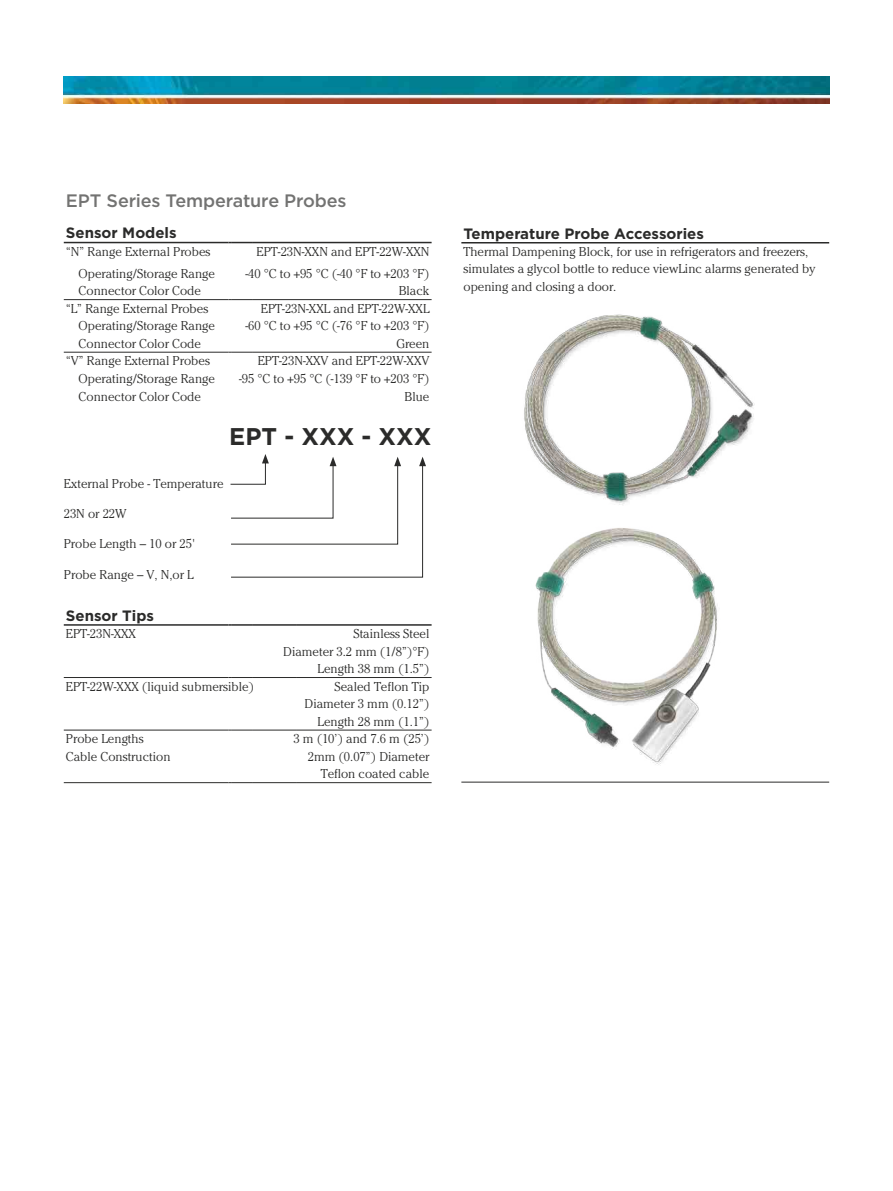
<style>
.page{position:relative;width:893px;height:1191px;background:#fff}
.page>*{position:absolute;margin:0;border:0;box-sizing:border-box;transform-origin:0 0}
.t1{font:700 24.15px "Gotham";color:#2b2b2a}
.t2{font:500 18px "Gotham";letter-spacing:-.01em;color:#737372}
.t3{font:700 15px "Gotham";color:#2b2b2a}
.t4{font:300 12.75px/17.5px "Cheltenham Std";color:#2b2b2a;text-align:right}
</style>
<div class="page">
<img style="left:64px;top:77px;width:765px;height:27px">
<img style="left:524px;top:314px;width:231px;height:170px">
<img style="left:535px;top:484px;width:183px;height:281px">
<hr style="left:461px;top:242px;width:368px;height:1px;background:#2b2b2a">
<hr style="left:461px;top:781px;width:368px;height:1px;background:#2b2b2a">
<hr style="left:64px;top:242px;width:165px;height:1px;background:#2b2b2a">
<svg style="left:229px;top:242px;width:23px;height:1px"></svg>
<hr style="left:252px;top:242px;width:180px;height:1px;background:#2b2b2a">
<hr style="left:64px;top:299px;width:165px;height:1px;background:#2b2b2a">
<svg style="left:229px;top:299px;width:23px;height:1px"></svg>
<hr style="left:252px;top:299px;width:180px;height:1px;background:#2b2b2a">
<hr style="left:64px;top:352px;width:165px;height:1px;background:#2b2b2a">
<svg style="left:229px;top:352px;width:23px;height:1px"></svg>
<hr style="left:252px;top:352px;width:180px;height:1px;background:#2b2b2a">
<hr style="left:64px;top:624px;width:165px;height:1px;background:#2b2b2a">
<svg style="left:229px;top:624px;width:23px;height:1px"></svg>
<hr style="left:252px;top:624px;width:45px;height:1px;background:#2b2b2a">
<hr style="left:297px;top:624px;width:135px;height:1px;background:#2b2b2a">
<hr style="left:64px;top:677px;width:165px;height:1px;background:#2b2b2a">
<svg style="left:229px;top:677px;width:23px;height:1px"></svg>
<hr style="left:252px;top:677px;width:45px;height:1px;background:#2b2b2a">
<hr style="left:297px;top:677px;width:135px;height:1px;background:#2b2b2a">
<hr style="left:64px;top:729px;width:165px;height:1px;background:#2b2b2a">
<svg style="left:229px;top:729px;width:23px;height:1px"></svg>
<hr style="left:252px;top:729px;width:45px;height:1px;background:#2b2b2a">
<hr style="left:297px;top:729px;width:135px;height:1px;background:#2b2b2a">
<hr style="left:64px;top:782px;width:165px;height:1px;background:#2b2b2a">
<svg style="left:229px;top:782px;width:23px;height:1px"></svg>
<hr style="left:252px;top:782px;width:45px;height:1px;background:#2b2b2a">
<hr style="left:297px;top:782px;width:135px;height:1px;background:#2b2b2a">
<svg style="left:230px;top:454px;width:196px;height:124px"></svg>
<h2 class="t2" style="left:66px;top:188px;width:282px">EPT Series Temperature Probes</h2>
<p class="t3" style="left:66px;top:223px;width:112px">Sensor Models</p>
<p class="t4" style="left:66px;top:242px;width:146px">“N” Range External Probes</p>
<p class="t4" style="left:257px;top:242px;width:174px">EPT-23N-XXN and EPT-22W-XXN</p>
<p class="t4" style="left:79px;top:264px;width:138px">Operating/Storage Range</p>
<p class="t4" style="left:245px;top:264px;width:186px">-40 °C to +95 °C (-40 °F to +203 °F)</p>
<p class="t4" style="left:79px;top:282px;width:124px">Connector Color Code</p>
<p class="t4" style="left:399px;top:282px;width:32px">Black</p>
<p class="t4" style="left:66px;top:300px;width:144px">“L” Range External Probes</p>
<p class="t4" style="left:261px;top:300px;width:170px">EPT-23N-XXL and EPT-22W-XXL</p>
<p class="t4" style="left:79px;top:317px;width:138px">Operating/Storage Range</p>
<p class="t4" style="left:245px;top:317px;width:186px">-60 °C to +95 °C (-76 °F to +203 °F)</p>
<p class="t4" style="left:79px;top:335px;width:124px">Connector Color Code</p>
<p class="t4" style="left:396px;top:335px;width:34px">Green</p>
<p class="t4" style="left:66px;top:352px;width:146px">“V” Range External Probes</p>
<p class="t4" style="left:258px;top:352px;width:173px">EPT-23N-XXV and EPT-22W-XXV</p>
<p class="t4" style="left:79px;top:370px;width:138px">Operating/Storage Range</p>
<p class="t4" style="left:239px;top:370px;width:192px">-95 °C to +95 °C (-139 °F to +203 °F)</p>
<p class="t4" style="left:79px;top:387px;width:124px">Connector Color Code</p>
<p class="t4" style="left:405px;top:387px;width:26px">Blue</p>
<h1 class="t1" style="left:229px;top:420px;width:204px">EPT - XXX - XXX</h1>
<p class="t4" style="left:64px;top:474px;width:161px">External Probe - Temperature</p>
<p class="t4" style="left:64px;top:504px;width:64px">23N or 22W</p>
<p class="t4" style="left:64px;top:535px;width:133px">Probe Length – 10 or 25'</p>
<p class="t4" style="left:64px;top:566px;width:131px">Probe Range – V, N,or L</p>
<p class="t3" style="left:66px;top:605px;width:90px">Sensor Tips</p>
<p class="t4" style="left:66px;top:625px;width:72px">EPT-23N-XXX</p>
<p class="t4" style="left:283px;top:625px;width:148px">Stainless Steel<br>Diameter 3.2 mm (1/8”)°F)<br>Length 38 mm (1.5”)</p>
<p class="t4" style="left:66px;top:677px;width:190px">EPT-22W-XXX (liquid submersible)</p>
<p class="t4" style="left:305px;top:677px;width:126px">Sealed Teflon Tip<br>Diameter 3 mm (0.12”)<br>Length 28 mm (1.1”)</p>
<p class="t4" style="left:66px;top:730px;width:79px">Probe Lengths</p>
<p class="t4" style="left:293px;top:730px;width:138px">3 m (10’) and 7.6 m (25’)</p>
<p class="t4" style="left:66px;top:747px;width:106px">Cable Construction</p>
<p class="t4" style="left:308px;top:747px;width:123px">2mm (0.07”) Diameter<br>Teflon coated cable</p>
<p class="t3" style="left:463px;top:223px;width:242px">Temperature Probe Accessories</p>
<p class="t4" style="left:463px;top:243px;width:354px;text-align:left">Thermal Dampening Block, for use in refrigerators and freezers, simulates a glycol bottle to reduce viewLinc alarms generated by opening and closing a door.</p>
</div>
